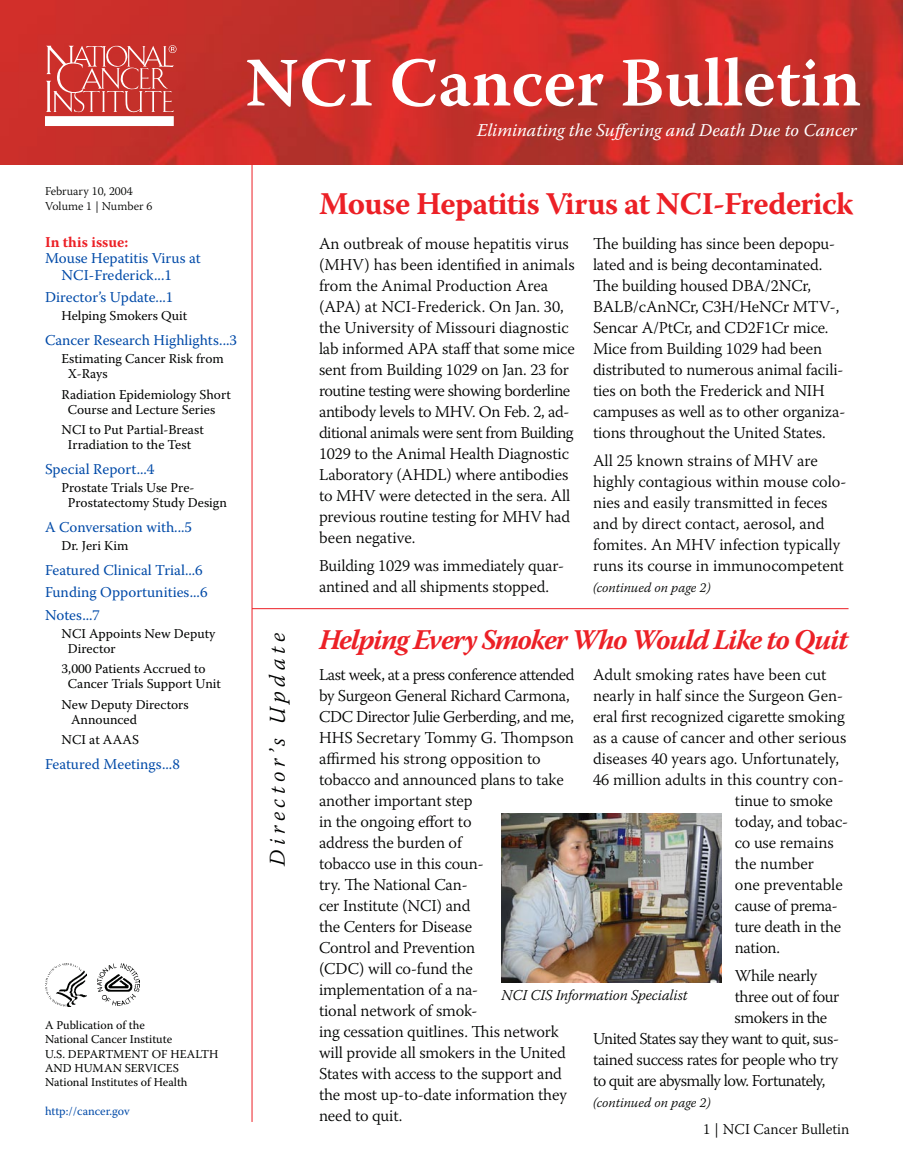
<style>
.page{position:relative;width:903px;height:1176px;background:#fff}
.page>*{position:absolute;margin:0;border:0;box-sizing:border-box;transform-origin:0 0}
.t1{font:600 69px "Warnock Pro";color:#fff}
.t2{font:700 31.5px "Warnock Pro";letter-spacing:-.02em;color:#ec2026}
.t3{font:italic 700 28.5px "Warnock Pro";letter-spacing:-.045em;color:#ec2026}
.t4{font:italic 300 22.5px "Warnock Pro";letter-spacing:.2em;color:#000200}
.t5{font:italic 18px "Warnock Pro";color:#fff}
.t6{font:300 16.5px/21px "Warnock Pro";letter-spacing:-.01em;color:#000200}
.t7{font:300 16.5px "Warnock Pro";letter-spacing:-.035em;color:#000200}
.t8{font:15px/22.5px "Warnock Pro";color:#004aa8}
.t9{font:italic 300 15px "Warnock Pro";letter-spacing:-.01em;color:#000200}
.t10{font:300 15px "Warnock Pro";color:#000200}
.t11{font:700 15px "Warnock Pro";color:#ec2026}
.t12{font:13.5px/15px "Warnock Pro";color:#000200}
.t13{font:italic 300 13.5px "Warnock Pro";color:#000200}
.t14{font:12px/14.4px "Warnock Pro";color:#000200}
.t15{font:300 12px/14.4px "Warnock Pro";color:#000200}
.t16{font:12px "Warnock Pro";color:#004aa8}
</style>
<div class="page">
<hr style="left:252px;top:20px;width:1px;height:1101px;background:#ec2026">
<img style="left:0;top:0;width:903px;height:164px">
<div style="left:45px;top:116px;width:129px;height:10px;background:#fff"></div>
<svg style="left:46px;top:45px;width:131px;height:68px;background:#d1544f"></svg>
<hr style="left:252px;top:608px;width:596px;height:1px;background:#ec2026">
<img style="left:45px;top:963px;width:41px;height:42px">
<img style="left:97px;top:963px;width:42px;height:42px">
<img style="left:502px;top:813px;width:219px;height:168px">
<h1 class="t1" style="left:245px;top:41px;width:617px">NCI Cancer Bulletin</h1>
<p class="t5" style="left:477px;top:119px;width:381px">Eliminating the Suffering and Death Due to Cancer</p>
<p class="t15" style="left:45px;top:184px;width:109px">February 10, 2004<br>Volume 1 | Number 6</p>
<p class="t11" style="left:45px;top:232px;width:85px">In this issue:</p>
<p class="t8" style="left:62px;top:249px;width:141px;line-height:16.5px;text-indent:-16px">Mouse Hepatitis Virus at<br>NCI-Frederick...1</p>
<p class="t8" style="left:45px;top:285px;width:130px">Director’s Update...1</p>
<p class="t12" style="left:62px;top:308px;width:127px">Helping Smokers Quit</p>
<p class="t8" style="left:45px;top:328px;width:194px">Cancer Research Highlights...3</p>
<p class="t12" style="left:68px;top:351px;width:157px;text-indent:-6px">Estimating Cancer Risk from<br>X-Rays</p>
<p class="t12" style="left:68px;top:386px;width:164px;text-indent:-6px">Radiation Epidemiology Short<br>Course and Lecture Series</p>
<p class="t12" style="left:62px;top:422px;width:144px;text-align:center">NCI to Put Partial-Breast<br>Irradiation to the Test</p>
<p class="t8" style="left:45px;top:457px;width:111px">Special Report...4</p>
<p class="t12" style="left:68px;top:480px;width:161px;text-indent:-6px">Prostate Trials Use Pre-<br>Prostatectomy Study Design</p>
<p class="t8" style="left:45px;top:515px;width:149px">A Conversation with...5</p>
<p class="t12" style="left:62px;top:537px;width:68px">Dr. Jeri Kim</p>
<p class="t8" style="left:45px;top:558px;width:164px">Featured Clinical Trial...6<br>Funding Opportunities...6<br>Notes...7</p>
<p class="t12" style="left:68px;top:625px;width:149px;text-indent:-6px">NCI Appoints New Deputy<br>Director</p>
<p class="t12" style="left:68px;top:661px;width:155px;text-indent:-6px">3,000 Patients Accrued to<br>Cancer Trials Support Unit</p>
<p class="t12" style="left:71px;top:696px;width:119px;text-indent:-10px">New Deputy Directors<br>Announced</p>
<p class="t12" style="left:62px;top:732px;width:79px">NCI at AAAS</p>
<p class="t8" style="left:45px;top:752px;width:136px">Featured Meetings...8</p>
<p class="t14" style="left:45px;top:1017px;width:175px">A Publication of the<br>National Cancer Institute<br>U.S. DEPARTMENT OF HEALTH<br>AND HUMAN SERVICES<br>National Institutes of Health</p>
<p class="t16" style="left:45px;top:1103px;width:86px">http://cancer.gov</p>
<h3 class="t4" style="left:264px;top:865px;width:235px;rotate:-90deg">Director’s Update</h3>
<h2 class="t2" style="left:319px;top:184px;width:536px">Mouse Hepatitis Virus at NCI-Frederick</h2>
<p class="t6" style="left:319px;top:232px;width:257px">An outbreak of mouse hepatitis virus (MHV) has been identified in animals from the Animal Production Area (APA) at NCI-Frederick. On Jan. 30, the University of Missouri diagnostic lab informed APA staff that some mice sent from Building 1029 on Jan. 23 for routine testing were showing borderline antibody levels to MHV. On Feb. 2, ad&shy;ditional animals were sent from Building 1029 to the Animal Health Diagnostic Laboratory (AHDL) where antibodies to MHV were detected in the sera. All previous routine testing for MHV had been negative.</p>
<p class="t6" style="left:319px;top:554px;width:247px">Building 1029 was immediately quar&shy;antined and all shipments stopped.</p>
<p class="t6" style="left:593px;top:232px;width:254px">The building has since been depopu&shy;lated and is being decontaminated.<br>The building housed DBA/2NCr, BALB/cAnNCr, C3H/HeNCr MTV-, Sencar A/PtCr, and CD2F1Cr mice.<br>Mice from Building 1029 had been distributed to numerous animal facili&shy;ties on both the Frederick and NIH campuses as well as to other organiza&shy;tions throughout the United States.</p>
<p class="t6" style="left:593px;top:449px;width:255px">All 25 known strains of MHV are highly contagious within mouse colo&shy;nies and easily transmitted in feces and by direct contact, aerosol, and fomites. An MHV infection typically runs its course in immunocompetent</p>
<p class="t13" style="left:593px;top:579px;width:119px">(continued on page 2)</p>
<h3 class="t3" style="left:319px;top:622px;width:531px">Helping Every Smoker Who Would Like to Quit</h3>
<p class="t6" style="left:319px;top:663px;width:257px">Last week, at a press conference attended by Surgeon General Richard Carmona,<br>CDC Director Julie Gerberding, and me,<br>HHS Secretary Tommy G. Thompson affirmed his strong opposition to tobacco and announced plans to take another important step<br>in the ongoing effort to<br>address the burden of<br>tobacco use in this coun-<br>try. The National Can-<br>cer Institute (NCI) and<br>the Centers for Disease<br>Control and Prevention<br>(CDC) will co-fund the implementation of a na-<br>tional network of smok-<br>ing cessation quitlines. This network will provide all smokers in the United<br>States with access to the support and the most up-to-date information they need to quit.</p>
<p class="t6" style="left:593px;top:663px;width:235px">Adult smoking rates have been cut</p>
<p class="t6" style="left:593px;top:684px;width:252px">nearly in half since the Surgeon Gen-</p>
<p class="t6" style="left:593px;top:705px;width:253px">eral first recognized cigarette smoking</p>
<p class="t6" style="left:593px;top:726px;width:255px">as a cause of cancer and other serious</p>
<p class="t6" style="left:593px;top:747px;width:247px">diseases 40 years ago. Unfortunately,</p>
<p class="t6" style="left:593px;top:768px;width:252px">46 million adults in this country con-</p>
<p class="t6" style="left:735px;top:789px;width:100px">tinue to smoke</p>
<p class="t6" style="left:735px;top:810px;width:115px">today, and tobac-</p>
<p class="t6" style="left:735px;top:831px;width:101px">co use remains</p>
<p class="t6" style="left:735px;top:852px;width:81px">the number</p>
<p class="t6" style="left:735px;top:873px;width:109px">one preventable</p>
<p class="t6" style="left:735px;top:894px;width:105px">cause of prema-</p>
<p class="t6" style="left:735px;top:915px;width:108px">ture death in the</p>
<p class="t6" style="left:735px;top:936px;width:47px">nation.</p>
<p class="t6" style="left:735px;top:964px;width:84px">While nearly</p>
<p class="t6" style="left:735px;top:985px;width:106px">three out of four</p>
<p class="t6" style="left:734px;top:1006px;width:94px">smokers in the</p>
<p class="t7" style="left:593px;top:1028px;width:248px">United States say they want to quit, sus-</p>
<p class="t6" style="left:593px;top:1048px;width:247px">tained success rates for people who try</p>
<p class="t7" style="left:593px;top:1070px;width:234px">to quit are abysmally low. Fortunately,</p>
<p class="t13" style="left:593px;top:1094px;width:119px">(continued on page 2)</p>
<p class="t9" style="left:501px;top:985px;width:188px">NCI CIS Information Specialist</p>
<p class="t10" style="left:703px;top:1119px;width:148px">1 | NCI Cancer Bulletin</p>
</div>
